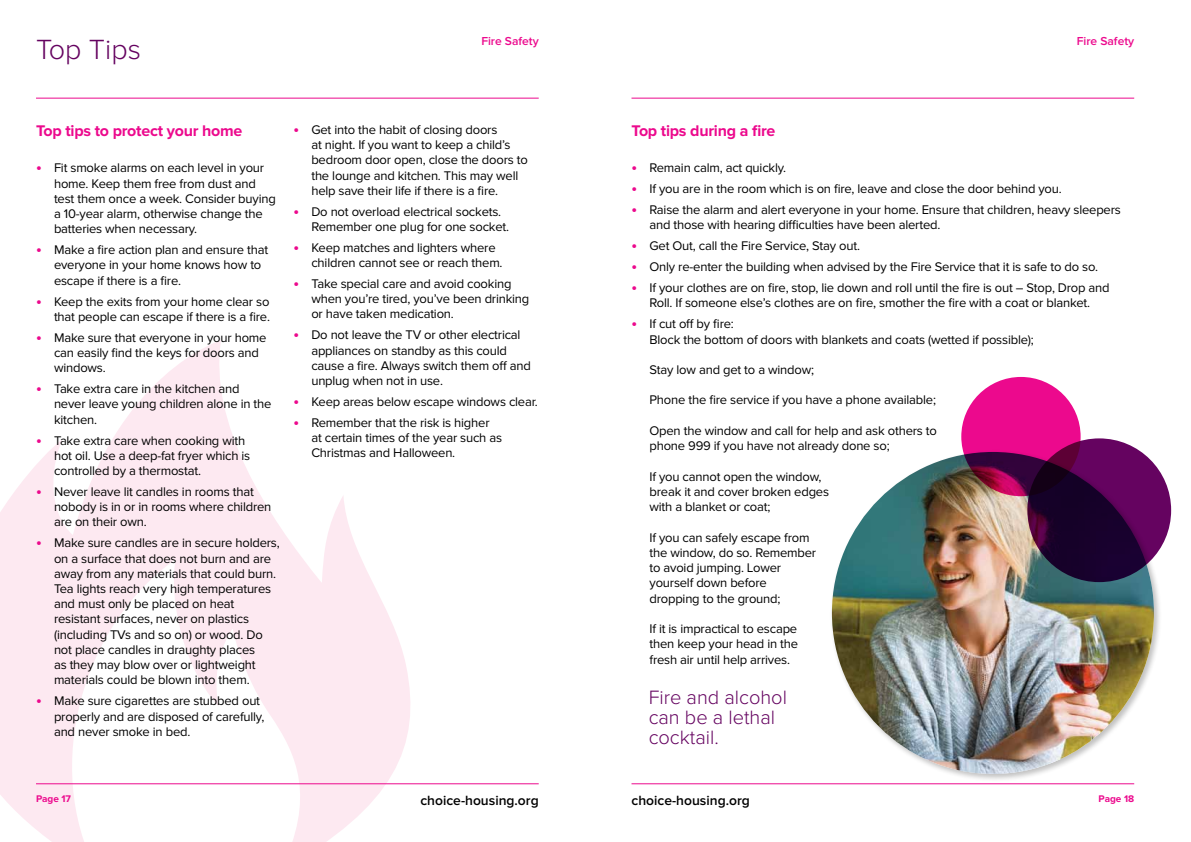
<style>
.page{position:relative;width:1191px;height:842px;background:#fff}
.page>*{position:absolute;margin:0;border:0;box-sizing:border-box;transform-origin:0 0}
.t1{font:300 28.8px "Proxima Nova";color:#650360}
.t2{font:300 20px/20px "Proxima Nova";color:#650360}
.t3{font:700 16px "Proxima Nova";letter-spacing:-.015em;color:#ec098d}
.t4{font:600 13.9px "Proxima Nova";color:#000}
.t5{font:13px/15.2px "Proxima Nova";letter-spacing:-.015em;color:#000}
.t6{font:600 12px "Proxima Nova";color:#ec098d}
.t7{font:700 10px "Proxima Nova";color:#ec098d}
.s1{font-weight:700;font-size:16px;color:#ec098d}
</style>
<div class="page">
<svg style="left:0;top:340px;width:423px;height:502px"></svg>
<hr style="left:36px;top:98px;width:503px;height:1px;background:#ec098d">
<hr style="left:36px;top:783px;width:503px;height:1px;background:#ec098d">
<hr style="left:631px;top:98px;width:503px;height:1px;background:#ec098d">
<hr style="left:631px;top:783px;width:503px;height:1px;background:#ec098d">
<div style="left:829px;top:449px;width:333px;height:333px;background:#000;opacity:.25"></div>
<img style="left:832px;top:452px;width:322px;height:322px;border-radius:161px">
<svg style="left:961px;top:377px;width:119px;height:119px;background:#c8087a"></svg>
<svg style="left:1027px;top:438px;width:144px;height:144px;background:#3a0240"></svg>
<h1 class="t1" style="left:36px;top:36px;width:106px">Top Tips</h1>
<p class="t6" style="left:481px;top:35px;width:59px">Fire Safety</p>
<p class="t6" style="left:1076px;top:35px;width:59px">Fire Safety</p>
<p class="t3" style="left:36px;top:122px;width:208px">Top tips to protect your home</p>
<p class="t5" style="left:54px;top:161px;width:223px;text-indent:-18px"><span class="s1">•</span> Fit smoke alarms on each level in your home. Keep them free from dust and test them once a week. Consider buying a 10-year alarm, otherwise change the batteries when necessary.</p>
<p class="t5" style="left:54px;top:242px;width:216px;text-indent:-18px"><span class="s1">•</span> Make a fire action plan and ensure that everyone in your home knows how to escape if there is a fire.</p>
<p class="t5" style="left:36px;top:294px;width:235px;text-align:right"><span class="s1">•</span> Keep the exits from your home clear so that people can escape if there is a fire.</p>
<p class="t5" style="left:54px;top:330px;width:214px;text-indent:-18px"><span class="s1">•</span> Make sure that everyone in your home can easily find the keys for doors and windows.</p>
<p class="t5" style="left:54px;top:381px;width:219px;text-indent:-18px"><span class="s1">•</span> Take extra care in the kitchen and never leave young children alone in the kitchen.</p>
<p class="t5" style="left:54px;top:433px;width:198px;text-indent:-18px"><span class="s1">•</span> Take extra care when cooking with hot oil. Use a deep-fat fryer which is controlled by a thermostat.</p>
<p class="t5" style="left:54px;top:484px;width:219px;text-indent:-18px"><span class="s1">•</span> Never leave lit candles in rooms that nobody is in or in rooms where children are on their own.</p>
<p class="t5" style="left:54px;top:535px;width:227px;text-indent:-18px"><span class="s1">•</span> Make sure candles are in secure holders, on a surface that does not burn and are away from any materials that could burn.<br>Tea lights reach very high temperatures and must only be placed on heat resistant surfaces, never on plastics (including TVs and so on) or wood. Do not place candles in draughty places<br>as they may blow over or lightweight materials could be blown into them.</p>
<p class="t5" style="left:54px;top:693px;width:212px;text-indent:-18px"><span class="s1">•</span> Make sure cigarettes are stubbed out properly and are disposed of carefully, and never smoke in bed.</p>
<p class="t5" style="left:311px;top:122px;width:218px;text-indent:-18px"><span class="s1">•</span> Get into the habit of closing doors<br>at night. If you want to keep a child’s bedroom door open, close the doors to the lounge and kitchen. This may well help save their life if there is a fire.</p>
<p class="t5" style="left:311px;top:204px;width:199px;text-indent:-18px"><span class="s1">•</span> Do not overload electrical sockets.<br>Remember one plug for one socket.</p>
<p class="t5" style="left:311px;top:240px;width:193px;text-indent:-18px"><span class="s1">•</span> Keep matches and lighters where children cannot see or reach them.</p>
<p class="t5" style="left:311px;top:276px;width:219px;text-indent:-18px"><span class="s1">•</span> Take special care and avoid cooking when you’re tired, you’ve been drinking or have taken medication.</p>
<p class="t5" style="left:311px;top:328px;width:221px;text-indent:-18px"><span class="s1">•</span> Do not leave the TV or other electrical appliances on standby as this could cause a fire. Always switch them off and unplug when not in use.</p>
<p class="t5" style="left:293px;top:394px;width:246px"><span class="s1">•</span> Keep areas below escape windows clear.</p>
<p class="t5" style="left:311px;top:415px;width:192px;text-indent:-18px"><span class="s1">•</span> Remember that the risk is higher at certain times of the year such as<br>Christmas and Halloween.</p>
<p class="t3" style="left:631px;top:122px;width:145px">Top tips during a fire</p>
<p class="t5" style="left:631px;top:161px;width:156px"><span class="s1">•</span> Remain calm, act quickly.</p>
<p class="t5" style="left:631px;top:182px;width:432px"><span class="s1">•</span> If you are in the room which is on fire, leave and close the door behind you.</p>
<p class="t5" style="left:649px;top:202px;width:473px;text-indent:-18px"><span class="s1">•</span> Raise the alarm and alert everyone in your home. Ensure that children, heavy sleepers and those with hearing difficulties have been alerted.</p>
<p class="t5" style="left:631px;top:239px;width:230px"><span class="s1">•</span> Get Out, call the Fire Service, Stay out.</p>
<p class="t5" style="left:631px;top:259px;width:468px"><span class="s1">•</span> Only re-enter the building when advised by the Fire Service that it is safe to do so.</p>
<p class="t5" style="left:631px;top:280px;width:480px;text-align:center"><span class="s1">•</span> If your clothes are on fire, stop, lie down and roll until the fire is out – Stop, Drop and<br>Roll. If someone else’s clothes are on fire, smother the fire with a coat or blanket.</p>
<p class="t5" style="left:649px;top:317px;width:386px;text-indent:-18px"><span class="s1">•</span> If cut off by fire:<br>Block the bottom of doors with blankets and coats (wetted if possible);</p>
<p class="t5" style="left:649px;top:362px;width:166px">Stay low and get to a window;</p>
<p class="t5" style="left:649px;top:393px;width:288px">Phone the fire service if you have a phone available;</p>
<p class="t5" style="left:649px;top:423px;width:289px">Open the window and call for help and ask others to phone 999 if you have not already done so;</p>
<p class="t5" style="left:649px;top:469px;width:181px">If you cannot open the window, break it and cover broken edges with a blanket or coat;</p>
<p class="t5" style="left:649px;top:530px;width:168px">If you can safely escape from the window, do so. Remember to avoid jumping. Lower yourself down before dropping to the ground;</p>
<p class="t5" style="left:649px;top:621px;width:150px;text-align:justify">If it is impractical to escape then keep your head in the fresh air until help arrives.</p>
<h2 class="t2" style="left:648px;top:688px;width:140px">Fire and alcohol can be a lethal cocktail.</h2>
<p class="t7" style="left:36px;top:792px;width:36px">Page 17</p>
<p class="t4" style="left:420px;top:792px;width:120px">choice-housing.org</p>
<p class="t4" style="left:631px;top:792px;width:120px">choice-housing.org</p>
<p class="t7" style="left:1098px;top:792px;width:37px">Page 18</p>
</div>
